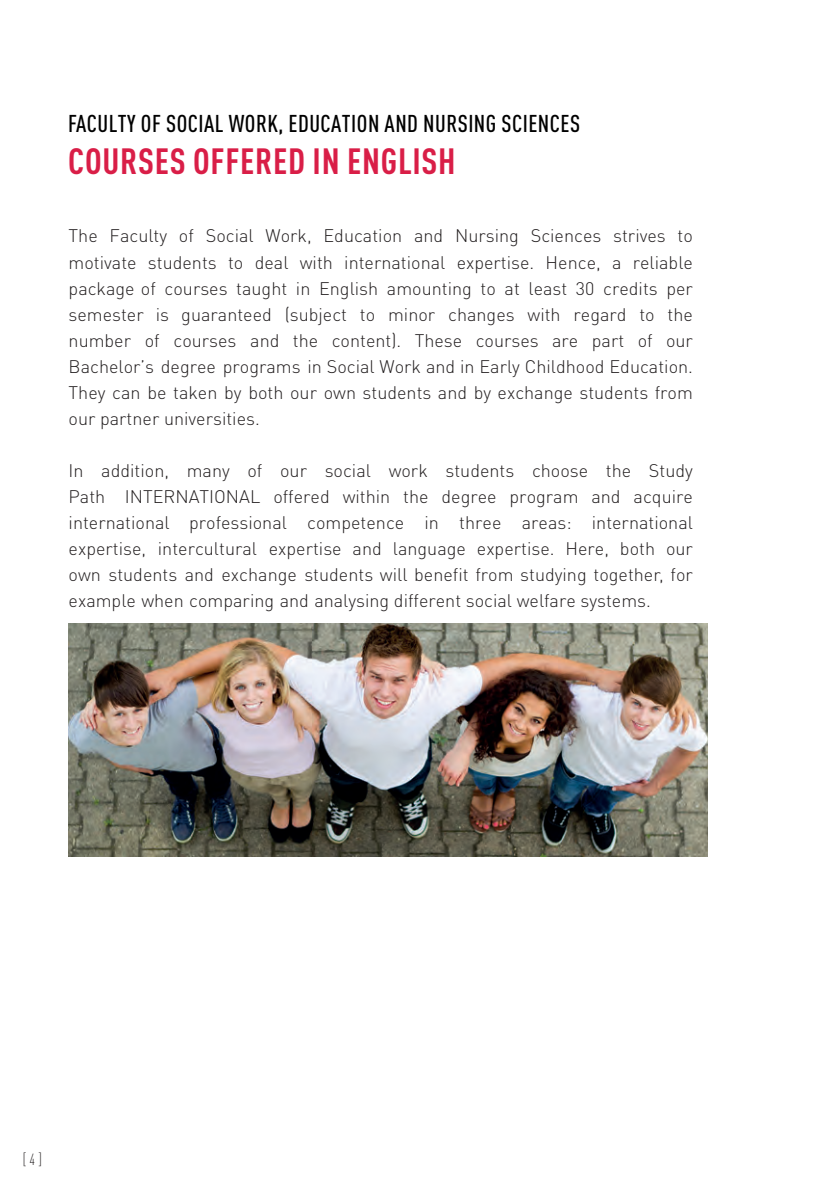
<style>
.page{position:relative;width:840px;height:1191px;background:#fff}
.page>*{position:absolute;margin:0;border:0;box-sizing:border-box;transform-origin:0 0}
.t1{font:700 condensed 36px "DIN Pro";letter-spacing:.02em;color:#d91e47}
.t2{font:500 condensed 24px "DIN Pro";letter-spacing:.02em;color:#000}
.t3{font:300 18px/26.2px "DIN Pro";color:#231f20;text-align:justify}
.t4{font:300 condensed 16px "DIN Pro";color:#231f20}
</style>
<div class="page">
<img style="left:68px;top:623px;width:639px;height:233px">
<h2 class="t2" style="left:68px;top:106px;width:513px">FACULTY OF SOCIAL WORK, EDUCATION AND NURSING SCIENCES</h2>
<h1 class="t1" style="left:68px;top:135px;width:388px">COURSES OFFERED IN ENGLISH</h1>
<p class="t3" style="left:69px;top:222px;width:625px">The Faculty of Social Work, Education and Nursing Sciences strives to motivate students to deal with international expertise. Hence, a reliable package of courses taught in English amounting to at least 30 credits per semester is guaranteed (subject to minor changes with regard to the number of courses and the content). These courses are part of our Bachelor’s degree programs in Social Work and in Early Childhood Education.<br>They can be taken by both our own students and by exchange students from our partner universities.</p>
<p class="t3" style="left:69px;top:456px;width:625px">In addition, many of our social work students choose the Study Path INTERNATIONAL offered within the degree program and acquire international professional competence in three areas: international expertise, intercultural expertise and language expertise. Here, both our own students and exchange students will benefit from studying together, for example when comparing and analysing different social welfare systems.</p>
<p class="t4" style="left:23px;top:1148px;width:21px">[ 4 ]</p>
</div>
